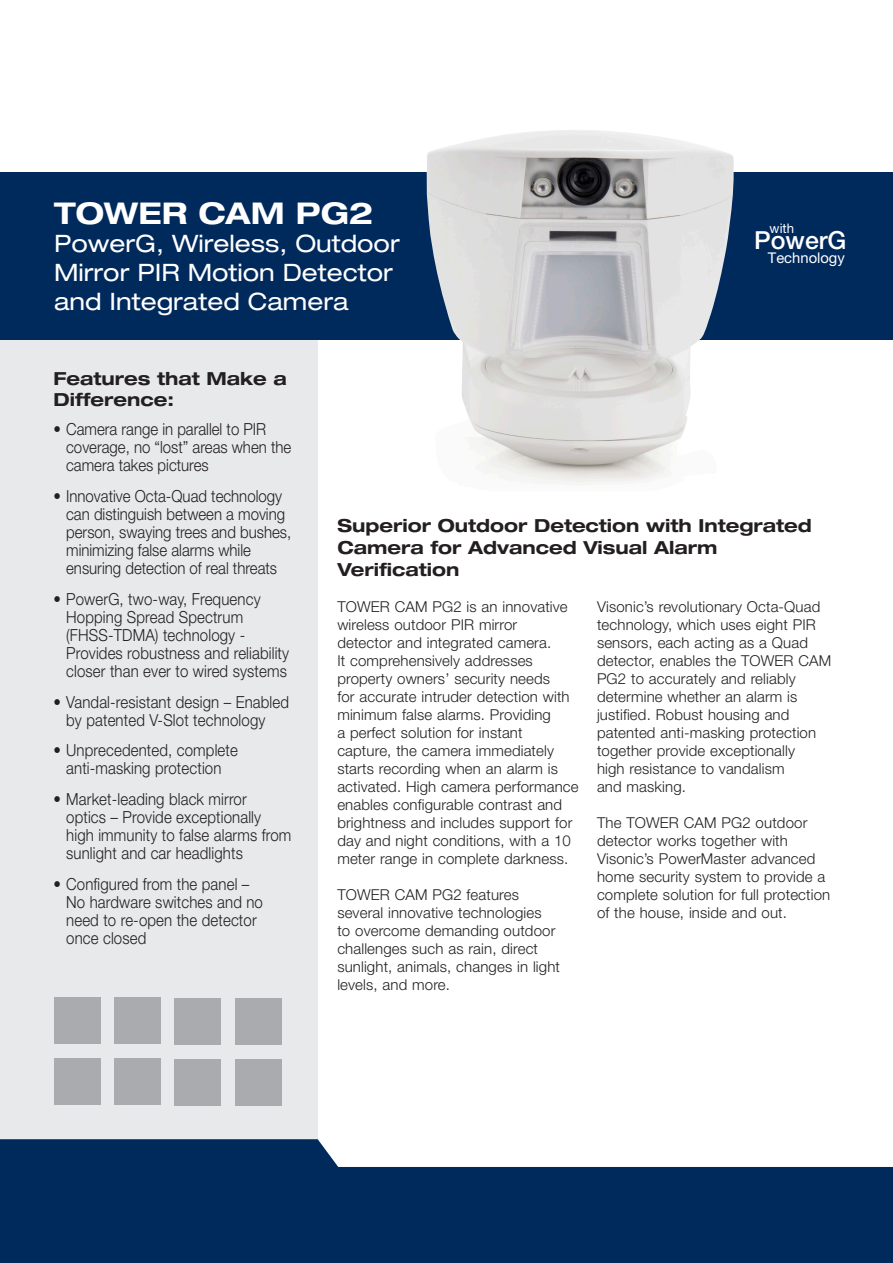
<style>
.page{position:relative;width:893px;height:1263px;background:#fff}
.page>*{position:absolute;margin:0;border:0;box-sizing:border-box;transform-origin:0 0}
.Product_Name_Header{font:700 expanded 30px "Helvetica Neue LT Pro";color:#fff}
.Product_Sub_or_Model{font:500 24.9px "Helvetica Neue LT Pro";color:#fff}
.Product_Sub_or_Model-2{font:expanded 24px/28.8px "Helvetica Neue LT Pro";color:#fff}
.Bullet_List_Header{font:700 expanded 18px/21.6px "Helvetica Neue LT Pro";color:#231f20}
.Bullet_List_Text{font:300 16.65px/18px "Helvetica Neue LT Pro";letter-spacing:.01em;color:#231f20;scale:.9 1}
.Body{font:300 15px/18px "Helvetica Neue LT Pro";letter-spacing:.01em;color:#231f20}
.Product_Sub_or_Model-3{font:14.85px "Helvetica Neue LT Pro";color:#fff}
.Product_Sub_or_Model-4{font:13.2px "Helvetica Neue LT Pro";color:#fff}
</style>
<div class="page">
<div style="left:0;top:199px;width:318px;height:1053px;background:#e7e9ea"></div>
<svg style="left:0;top:1139px;width:893px;height:124px;background:#244773"></svg>
<div style="left:0;top:172px;width:893px;height:168px;background:#00295c"></div>
<div style="left:54px;top:997px;width:47px;height:47px;background:#aaabaf"></div>
<div style="left:114px;top:997px;width:47px;height:47px;background:#aaabaf"></div>
<div style="left:174px;top:998px;width:47px;height:46px;background:#aaabaf"></div>
<div style="left:235px;top:998px;width:46px;height:46px;background:#aaabaf"></div>
<div style="left:54px;top:1058px;width:47px;height:47px;background:#aaabaf"></div>
<div style="left:114px;top:1058px;width:47px;height:47px;background:#aaabaf"></div>
<div style="left:174px;top:1059px;width:47px;height:47px;background:#aaabaf"></div>
<div style="left:235px;top:1059px;width:46px;height:47px;background:#aaabaf"></div>
<img style="left:426px;top:130px;width:308px;height:354px">
<p class="Product_Name_Header" style="left:54px;top:194px;width:321px">TOWER CAM PG2</p>
<p class="Product_Sub_or_Model-2" style="left:54px;top:229px;width:347px">PowerG, Wireless, Outdoor<br>Mirror PIR Motion Detector and Integrated Camera</p>
<p class="Product_Sub_or_Model-4" style="left:770px;top:220px;width:26px">with</p>
<p class="Product_Sub_or_Model-3" style="left:768px;top:248px;width:78px">Technology</p>
<p class="Product_Sub_or_Model" style="left:754px;top:225px;width:94px">PowerG</p>
<p class="Bullet_List_Header" style="left:53px;top:367px;width:235px">Features that Make a<br>Difference:</p>
<p class="Bullet_List_Text" style="left:66px;top:420px;width:252px;text-indent:-13px">• Camera range in parallel to PIR coverage, no “lost” areas when the camera takes pictures</p>
<p class="Bullet_List_Text" style="left:66px;top:487px;width:252px;text-indent:-13px">• Innovative Octa-Quad technology can distinguish between a moving person, swaying trees and bushes, minimizing false alarms while ensuring detection of real threats</p>
<p class="Bullet_List_Text" style="left:66px;top:590px;width:249px;text-indent:-13px">• PowerG, two-way, Frequency<br>Hopping Spread Spectrum (FHSS-TDMA) technology -<br>Provides robustness and reliability closer than ever to wired systems</p>
<p class="Bullet_List_Text" style="left:66px;top:692px;width:249px;text-indent:-13px">• Vandal-resistant design – Enabled by patented V-Slot technology</p>
<p class="Bullet_List_Text" style="left:53px;top:741px;width:206px;text-align:center">• Unprecedented, complete anti-masking protection</p>
<p class="Bullet_List_Text" style="left:66px;top:790px;width:252px;text-indent:-13px">• Market-leading black mirror<br>optics – Provide exceptionally high immunity to false alarms from sunlight and car headlights</p>
<p class="Bullet_List_Text" style="left:66px;top:875px;width:220px;text-indent:-13px">• Configured from the panel –<br>No hardware switches and no need to re-open the detector once closed</p>
<p class="Bullet_List_Header" style="left:337px;top:515px;width:476px">Superior Outdoor Detection with Integrated<br>Camera for Advanced Visual Alarm<br>Verification</p>
<p class="Body" style="left:337px;top:597px;width:243px">TOWER CAM PG2 is an innovative wireless outdoor PIR mirror<br>detector and integrated camera.<br>It comprehensively addresses property owners’ security needs<br>for accurate intruder detection with minimum false alarms. Providing<br>a perfect solution for instant capture, the camera immediately starts recording when an alarm is activated. High camera performance enables configurable contrast and brightness and includes support for day and night conditions, with a 10 meter range in complete darkness.</p>
<p class="Body" style="left:337px;top:885px;width:224px">TOWER CAM PG2 features several innovative technologies<br>to overcome demanding outdoor challenges such as rain, direct sunlight, animals, changes in light levels, and more.</p>
<p class="Body" style="left:597px;top:597px;width:236px">Visonic’s revolutionary Octa-Quad technology, which uses eight PIR sensors, each acting as a Quad detector, enables the TOWER CAM<br>PG2 to accurately and reliably determine whether an alarm is justified. Robust housing and patented anti-masking protection together provide exceptionally<br>high resistance to vandalism<br>and masking.</p>
<p class="Body" style="left:597px;top:813px;width:235px">The TOWER CAM PG2 outdoor detector works together with<br>Visonic’s PowerMaster advanced home security system to provide a complete solution for full protection of the house, inside and out.</p>
</div>
